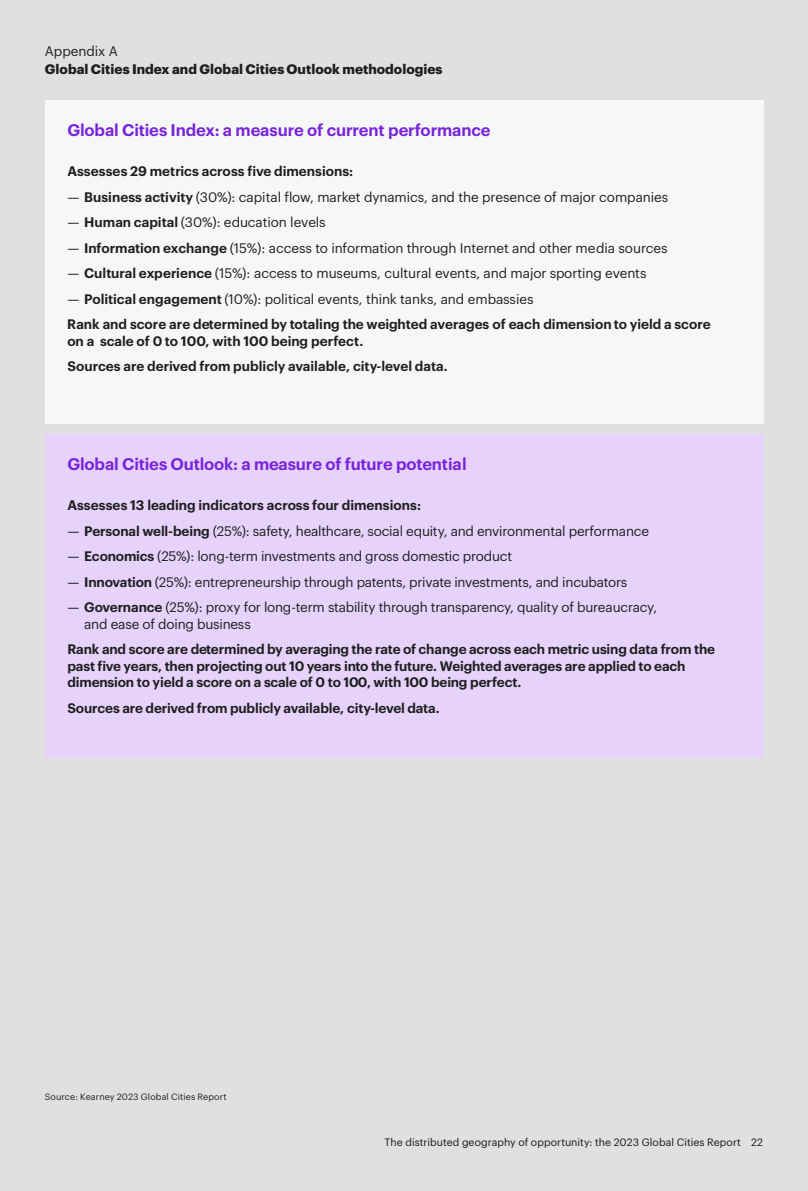
<style>
.page{position:relative;width:808px;height:1191px;background:#e0e0e0}
.page>*{position:absolute;margin:0;border:0;box-sizing:border-box;transform-origin:0 0}
.t1{font:600 16.5px "Graphik";letter-spacing:-.01em;color:#7823dc}
.t2{font:13.5px/16.5px "Graphik";letter-spacing:-.01em;color:#1e1e1e}
.t3{font:600 13.5px/25.5px "Graphik";letter-spacing:-.01em;color:#1e1e1e}
.t4{font:700 13.5px "Graphik";letter-spacing:.005em;color:#1e1e1e}
.t5{font:10.5px "Graphik";letter-spacing:.005em;color:#171717}
.t6{font:9px "Graphik";letter-spacing:.01em;color:#1e1e1e}
.s1{font-weight:600}
.s2{font-weight:400}
</style>
<div class="page">
<div style="left:45px;top:101px;width:718px;height:323px;background:#f6f8f8"></div>
<div style="left:45px;top:434px;width:718px;height:324px;background:#e6d2fa"></div>
<p class="t2" style="left:45px;top:42px;width:74px">Appendix A</p>
<p class="t4" style="left:45px;top:59px;width:399px">Global Cities Index and Global Cities Outlook methodologies</p>
<p class="t1" style="left:67px;top:117px;width:425px">Global Cities Index: a measure of current performance</p>
<p class="t3" style="left:67px;top:157px;width:287px">Assesses 29 metrics across five dimensions:</p>
<p class="t2" style="left:67px;top:187px;width:603px">— <span class="s1">Business activity</span> (30%): capital flow, market dynamics, and the presence of major companies</p>
<p class="t2" style="left:67px;top:213px;width:260px">— <span class="s1">Human capital</span> (30%): education levels</p>
<p class="t2" style="left:67px;top:238px;width:602px">— <span class="s1">Information exchange</span> (15%): access to information through Internet and other media sources</p>
<p class="t2" style="left:67px;top:264px;width:581px">— <span class="s1">Cultural experience</span> (15%): access to museums, cultural events, and major sporting events</p>
<p class="t3" style="left:67px;top:285px;width:645px"><span class="s2">—</span> Political engagement <span class="s2">(10%): political events, think tanks, and embassies<br></span>Rank and score are determined by totaling the weighted averages of each dimension to yield a score</p>
<p class="t3" style="left:67px;top:327px;width:382px">on a scale of 0 to 100, with 100 being perfect.<br>Sources are derived from publicly available, city-level data.</p>
<p class="t1" style="left:67px;top:451px;width:401px">Global Cities Outlook: a measure of future potential</p>
<p class="t3" style="left:67px;top:491px;width:355px">Assesses 13 leading indicators across four dimensions:</p>
<p class="t2" style="left:67px;top:521px;width:583px">— <span class="s1">Personal well-being</span> (25%): safety, healthcare, social equity, and environmental performance</p>
<p class="t2" style="left:67px;top:547px;width:446px">— <span class="s1">Economics</span> (25%): long-term investments and gross domestic product</p>
<p class="t2" style="left:67px;top:572px;width:562px">— <span class="s1">Innovation</span> (25%): entrepreneurship through patents, private investments, and incubators</p>
<p class="t2" style="left:84px;top:598px;width:574px;text-indent:-17px">— <span class="s1">Governance</span> (25%): proxy for long-term stability through transparency, quality of bureaucracy, and ease of doing business</p>
<p class="t3" style="left:67px;top:640px;width:649px;line-height:16.5px">Rank and score are determined by averaging the rate of change across each metric using data from the past five years, then projecting out 10 years into the future. Weighted averages are applied to each dimension to yield a score on a scale of 0 to 100, with 100 being perfect.</p>
<p class="t3" style="left:67px;top:694px;width:374px">Sources are derived from publicly available, city-level data.</p>
<p class="t6" style="left:45px;top:1090px;width:183px">Source: Kearney 2023 Global Cities Report</p>
<p class="t5" style="left:384px;top:1134px;width:380px">The distributed geography of opportunity: the 2023 Global Cities Report 22</p>
</div>
